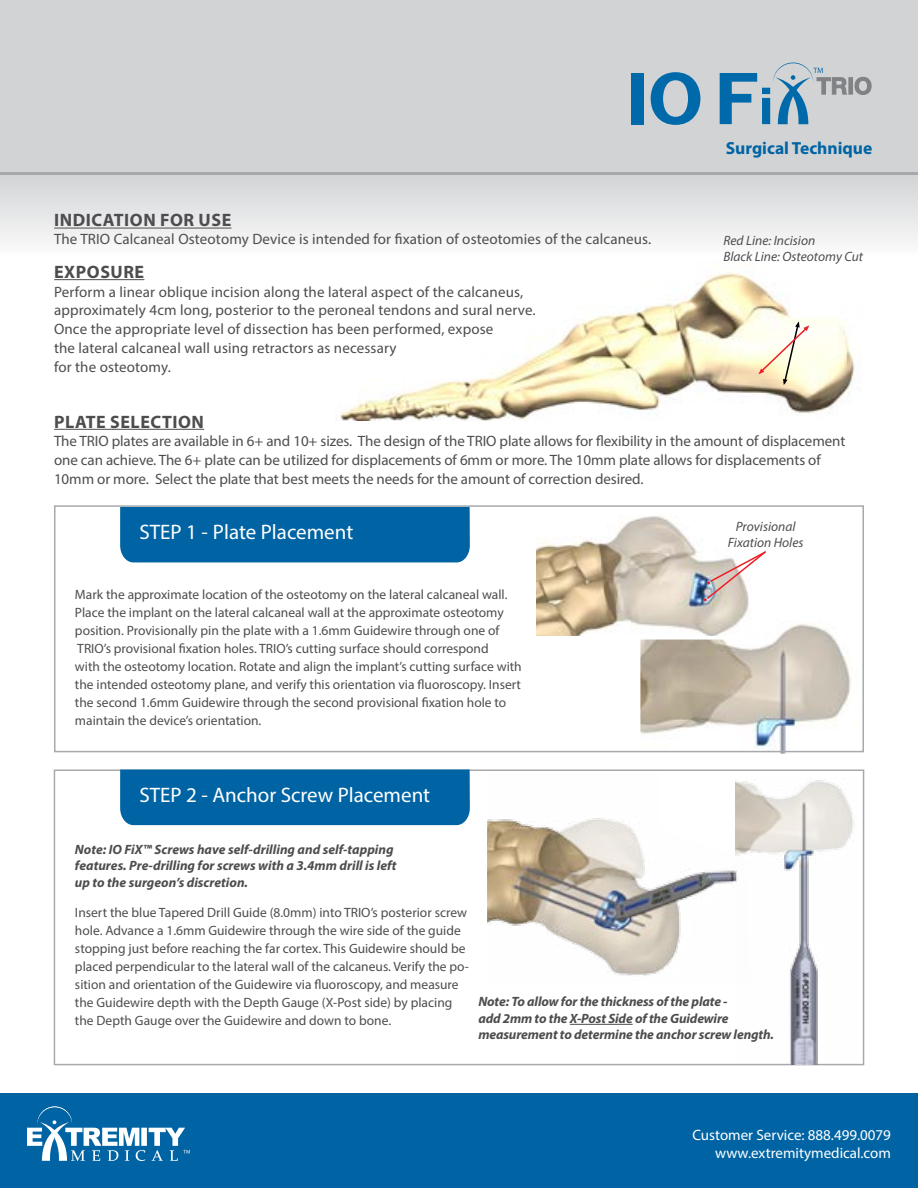
<style>
.page{position:relative;width:918px;height:1188px;background:#fff}
.page>*{position:absolute;margin:0;border:0;box-sizing:border-box;transform-origin:0 0}
.t1{font:21px "Myriad Pro";color:#fff}
.t2{font:700 18px "Myriad Pro";letter-spacing:.03em;color:#4d4d4f}
.t3{font:700 17.55px "Myriad Pro";color:#0064a4}
.t4{font:15px/18.8px "Myriad Pro";letter-spacing:.005em;color:#4d4d4f}
.t5{font:15px/18px "Myriad Pro";color:#fff;text-align:right}
.t6{font:13.5px/18px "Myriad Pro";color:#4d4d4f}
.t7{font:italic 700 13.5px/16.5px "Myriad Pro";letter-spacing:-.005em;color:#4d4d4f}
.t8{font:italic 13.5px/16.2px "Myriad Pro";color:#4d4d4f;text-align:center}
</style>
<div class="page">
<div style="left:54px;top:770px;width:810px;height:295px;border:2px solid #a7a9ac"></div>
<img style="left:735px;top:780px;width:123px;height:285px">
<img style="left:640px;top:624px;width:219px;height:130px">
<img style="left:537px;top:516px;width:218px;height:119px">
<img style="left:336px;top:272px;width:519px;height:149px">
<svg style="left:758px;top:321px;width:51px;height:64px"></svg>
<div style="left:120px;top:508px;width:350px;height:54px;background:#0064a4"></div>
<div style="left:0;top:174px;width:918px;height:83px;background:linear-gradient(to bottom,#d1d3d4,#fcfdfd)"></div>
<div style="left:0;top:0;width:918px;height:172px;background:#d1d3d4"></div>
<hr style="left:0;top:172px;width:918px;height:3px;background:#a7a9ac">
<div style="left:632px;top:73px;width:12px;height:51px;background:#0069aa"></div>
<svg style="left:651px;top:72px;width:49px;height:53px"></svg>
<hr style="left:849px;top:77px;width:4px;height:18px;background:#808285">
<svg style="left:854px;top:77px;width:18px;height:18px"></svg>
<svg style="left:720px;top:63px;width:127px;height:61px"></svg>
<hr style="left:54px;top:429px;width:150px;height:1px;background:#4d4d4f">
<hr style="left:54px;top:228px;width:177px;height:1px;background:#4d4d4f">
<hr style="left:54px;top:279px;width:90px;height:1px;background:#4d4d4f">
<div style="left:0;top:1094px;width:918px;height:94px;background:#0064a4"></div>
<svg style="left:27px;top:1107px;width:163px;height:54px"></svg>
<svg style="left:704px;top:549px;width:62px;height:52px"></svg>
<div style="left:120px;top:770px;width:350px;height:55px;background:#0064a4"></div>
<img style="left:487px;top:772px;width:264px;height:210px">
<hr style="left:570px;top:1024px;width:63px;height:1px;background:#4d4d4f">
<div style="left:54px;top:505px;width:810px;height:247px;border:2px solid #a7a9ac"></div>
<h2 class="t2" style="left:54px;top:208px;width:179px">INDICATION FOR USE</h2>
<p class="t4" style="left:54px;top:230px;width:599px">The TRIO Calcaneal Osteotomy Device is intended for fixation of osteotomies of the calcaneus.</p>
<h2 class="t2" style="left:54px;top:260px;width:92px">EXPOSURE</h2>
<p class="t4" style="left:54px;top:282px;width:483px">Perform a linear oblique incision along the lateral aspect of the calcaneus, approximately 4cm long, posterior to the peroneal tendons and sural nerve.<br>Once the appropriate level of dissection has been performed, expose<br>the lateral calcaneal wall using retractors as necessary<br>for the osteotomy.</p>
<p class="t3" style="left:726px;top:137px;width:148px">Surgical Technique</p>
<p class="t8" style="left:723px;top:232px;width:141px;text-align:left">Red Line: Incision<br>Black Line: Osteotomy Cut</p>
<h2 class="t2" style="left:54px;top:410px;width:151px">PLATE SELECTION</h2>
<p class="t4" style="left:54px;top:432px;width:793px">The TRIO plates are available in 6+ and 10+ sizes. The design of the TRIO plate allows for flexibility in the amount of displacement one can achieve. The 6+ plate can be utilized for displacements of 6mm or more. The 10mm plate allows for displacements of<br>10mm or more. Select the plate that best meets the needs for the amount of correction desired.</p>
<h1 class="t1" style="left:139px;top:519px;width:215px">STEP 1 - Plate Placement</h1>
<p class="t8" style="left:728px;top:518px;width:77px">Provisional<br>Fixation Holes</p>
<p class="t6" style="left:75px;top:585px;width:448px">Mark the approximate location of the osteotomy on the lateral calcaneal wall.<br>Place the implant on the lateral calcaneal wall at the approximate osteotomy position. Provisionally pin the plate with a 1.6mm Guidewire through one of TRIO’s provisional fixation holes. TRIO’s cutting surface should correspond<br>with the osteotomy location. Rotate and align the implant’s cutting surface with the intended osteotomy plane, and verify this orientation via fluoroscopy. Insert the second 1.6mm Guidewire through the second provisional fixation hole to maintain the device’s orientation.</p>
<h1 class="t1" style="left:139px;top:782px;width:292px">STEP 2 - Anchor Screw Placement</h1>
<p class="t7" style="left:75px;top:840px;width:323px">Note: IO FiX™ Screws have self-drilling and self-tapping features. Pre-drilling for screws with a 3.4mm drill is left up to the surgeon’s discretion.</p>
<p class="t6" style="left:75px;top:903px;width:396px">Insert the blue Tapered Drill Guide (8.0mm) into TRIO’s posterior screw hole. Advance a 1.6mm Guidewire through the wire side of the guide stopping just before reaching the far cortex. This Guidewire should be placed perpendicular to the lateral wall of the calcaneus. Verify the po&shy;sition and orientation of the Guidewire via fluoroscopy, and measure the Guidewire depth with the Depth Gauge (X-Post side) by placing the Depth Gauge over the Guidewire and down to bone.</p>
<p class="t7" style="left:478px;top:993px;width:297px">Note: To allow for the thickness of the plate -<br>add 2mm to the X-Post Side of the Guidewire measurement to determine the anchor screw length.</p>
<p class="t5" style="left:692px;top:1125px;width:200px">Customer Service: 888.499.0079 www.extremitymedical.com</p>
</div>
